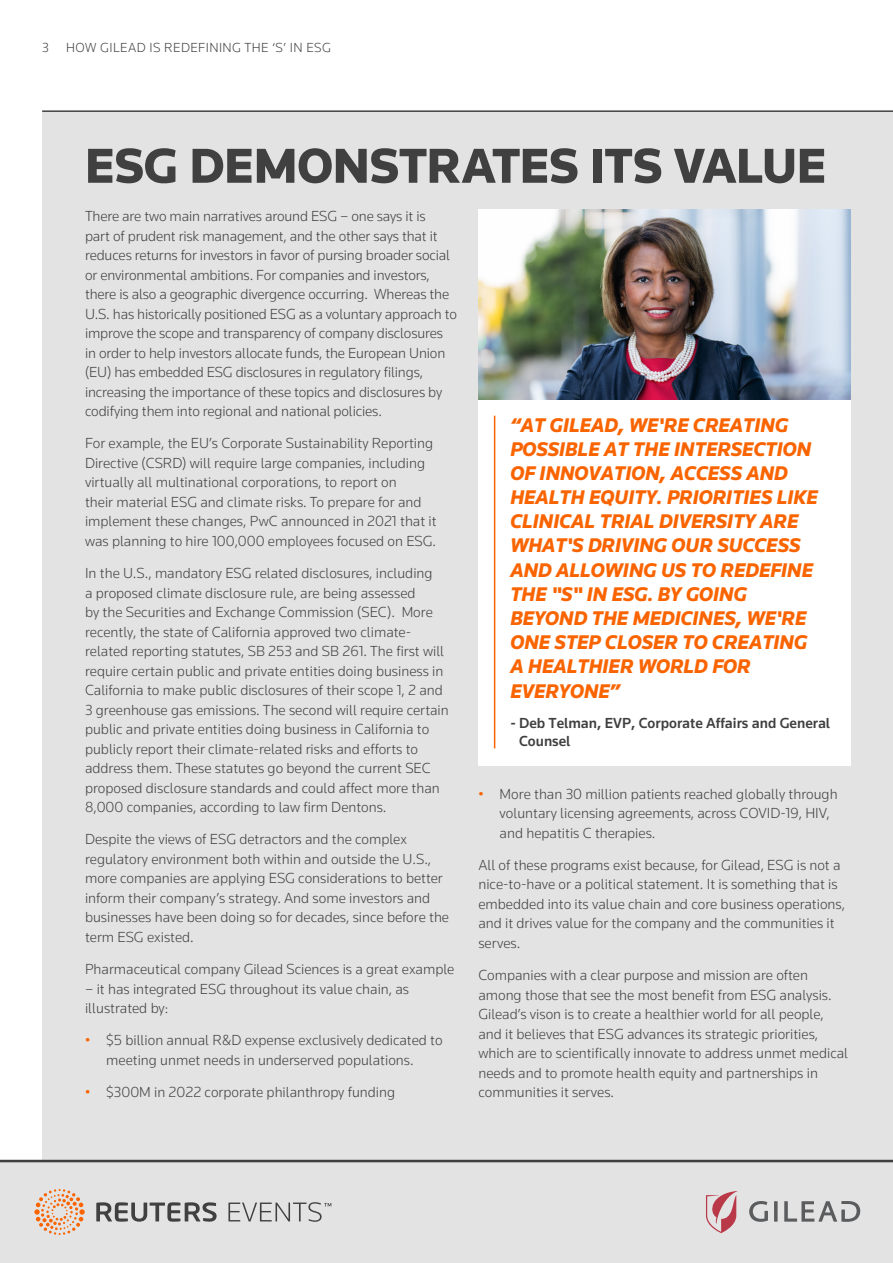
<style>
.page{position:relative;width:893px;height:1263px;background:#fff}
.page>*{position:absolute;margin:0;border:0;box-sizing:border-box;transform-origin:0 0}
.t1{font:900 51px "Knowledge 2017";letter-spacing:-.005em;color:#404040}
.t2{font:italic 900 20.4px/24.2px "Knowledge 2017";color:#fa6400}
.t3{font:300 15px/19.5px "Knowledge 2017";color:#404040}
.t4{font:500 15px/18px "Knowledge 2017";color:#404040}
.t5{font:300 15px "Knowledge 2017";color:#fa6400}
.t6{font:300 13.5px "Knowledge 2017";letter-spacing:.03em;color:#404040}
</style>
<div class="page">
<div style="left:42px;top:112px;width:851px;height:1151px;background:#e3e3e3"></div>
<hr style="left:42px;top:110px;width:851px;height:2px;background:#404040">
<div style="left:0;top:1161px;width:893px;height:102px;background:#e3e3e3"></div>
<hr style="left:0;top:1160px;width:893px;height:2px;background:#404040">
<svg style="left:96px;top:1202px;width:235px;height:20px"></svg>
<svg style="left:34px;top:1189px;width:51px;height:46px"></svg>
<svg style="left:749px;top:1201px;width:111px;height:21px"></svg>
<svg style="left:706px;top:1191px;width:32px;height:42px"></svg>
<img style="left:478px;top:209px;width:372px;height:191px">
<div style="left:478px;top:400px;width:373px;height:365px;background:#fff"></div>
<hr style="left:494px;top:416px;width:1px;height:332px;background:#fa6400">
<p class="t6" style="left:42px;top:39px;width:8px">3</p>
<p class="t6" style="left:66px;top:39px;width:266px">HOW GILEAD IS REDEFINING THE S‘ ’ IN ESG</p>
<h1 class="t1" style="left:85px;top:134px;width:743px">ESG DEMONSTRATES ITS VALUE</h1>
<p class="t3" style="left:85px;top:206px;width:373px">There are two main narratives around ESG – one says isit<br>part of prudent risk management, and the other says that it reduces returns for investors in favor of pursing broader social or environmental ambitions. For companies and investors, there is also a geographic divergence occurring. Whereas the U .S. has historically positioned ESG as a voluntary approach to improve the scope and transparency of company disclosures in order to help investors allocate funds, the European Union (EU) has embedded ESG disclosures in regulatory filings, increasing the importance of these topics and disclosures by codifying them into regional and national policies.</p>
<p class="t3" style="left:85px;top:433px;width:353px">For example, the EU s’ Corporate Sustainability Reporting Directive (CSRD) will require large companies, including virtually all multinational corporations to, report on<br>their material ESG and climate risks. To prepare for and implement these changes, PwC announced in 2021 that it was planning to hire 100,000 employees focused on ESG.</p>
<p class="t3" style="left:85px;top:563px;width:349px">In the U S. ., mandatory ESG related disclosures, including a proposed climate disclosure rule, are being assessed by the Securities and Exchange Commission (SEC .) More</p>
<p class="t3" style="left:85px;top:641px;width:361px">related reporting statutes, SB 253 and SB 261. The first will</p>
<p class="t2" style="left:510px;top:412px;width:309px">“AT GILEAD, WE'RE CREATING<br>POSSIBLE AT THE INTERSECTION<br>OF INNOVATION, ACCESS AND<br>HEALTH EQUITY. PRIORITIES LIKE<br>CLINICAL TRIAL DIVERSITY ARE<br>WHAT S' DRIVING OUR SUCCESS<br>AND ALLOWING US TO REDEFINE<br>THE "S" IN ESG. BY GOING<br>BEYOND THE MEDICINES, WE'RE<br>ONE STEP CLOSER TO CREATING<br>A HEALTHIER WORLD FOR<br>EVERYONE“</p>
<p class="t4" style="left:519px;top:714px;width:313px;text-indent:-9px">- Deb Telman, EVP, Corporate Affairs and General<br>Counsel</p>
<p class="t3" style="left:85px;top:622px;width:328px">recently, the state of California approved two climate-</p>
<p class="t3" style="left:85px;top:661px;width:365px">require certain public and private entities doing business in California to make public disclosures of their scope 21, and 3 greenhouse gas emissions. The second will require certain public and private entities doing business in California to publicly report their climate-related risks and efforts to address them. These statutes go beyond the current SEC proposed disclosure standards and could affect more than 8,000 companies, according to law firm Dentons.</p>
<p class="t3" style="left:85px;top:829px;width:366px">Despite the views of ESG detractors and the complex regulatory environment both within and outside the U S. ., more companies are applying ESG considerations to better inform their company s’ strategy. And some investors and businesses have been doing so for decades, since before the term ESG existed.</p>
<p class="t3" style="left:85px;top:959px;width:371px">Pharmaceutical company Gilead Sciences is a great example</p>
<p class="t3" style="left:85px;top:978px;width:326px">– it has integrated ESG throughout its value chain, as illustrated by:</p>
<p class="t3" style="left:106px;top:1030px;width:338px">$5 billion annual R&amp;D expense exclusively dedicated to</p>
<p class="t3" style="left:500px;top:783px;width:339px">More than 30 million patients reached globally through</p>
<p class="t5" style="left:478px;top:784px;width:7px">•</p>
<p class="t3" style="left:500px;top:803px;width:332px">voluntary licensing agreements, across COVID-19, HIV, and hepatitis C therapies.</p>
<p class="t3" style="left:478px;top:855px;width:368px">All of these programs exist because, for Gilead, ESG is not a nice-to-have or a political statement isIt. something that is embedded into its value chain and core business operations, and it drives value for the company and the communities it serves.</p>
<p class="t3" style="left:478px;top:965px;width:371px">Companies with a clear purpose and mission are often among those that see the most benefit from ESG analysis.<br>Gilead s’ vison is to create a healthier world for all people, and it believes that ESG advances its strategic priorities, which are to scientifically innovate to address unmet medical needs and to promote health equity and partnerships in communities it serves.</p>
<p class="t5" style="left:85px;top:1031px;width:7px">•</p>
<p class="t3" style="left:106px;top:1043px;width:309px;line-height:32.2px">meeting unmet needs in underserved populations. $300M in 2022 corporate philanthropy funding</p>
<p class="t5" style="left:85px;top:1083px;width:7px">•</p>
</div>
